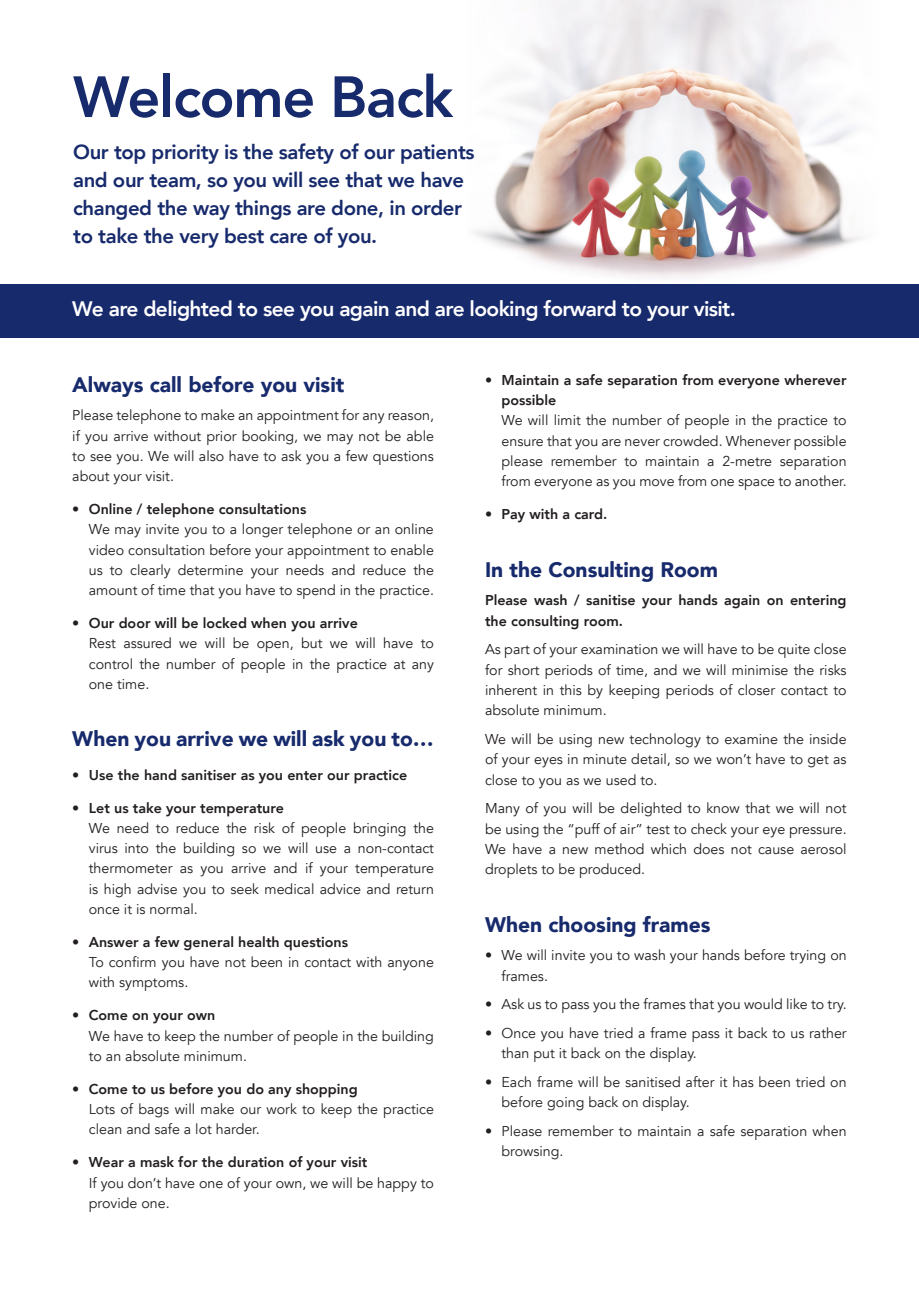
<style>
.page{position:relative;width:919px;height:1289px;background:#fff}
.page>*{position:absolute;margin:0;border:0;box-sizing:border-box;transform-origin:0 0}
.t1{font:800 57.45px "Avenir";letter-spacing:-.02em;color:#172a6c}
.t2{font:900 21px "Avenir";color:#172a6c}
.t3{font:800 20.85px "Avenir";letter-spacing:-.03em;color:#fff}
.t4{font:800 20.4px/27.8px "Avenir";letter-spacing:-.02em;color:#172a6c}
.t5{font:14.25px/20.2px "Avenir";color:#231f20;text-align:justify}
.t6{font:800 14.25px/20.2px "Avenir";color:#231f20}
</style>
<div class="page">
<img style="left:543px;top:0;width:259px;height:278px">
<svg style="left:802px;top:40px;width:60px;height:219px"></svg>
<svg style="left:475px;top:43px;width:68px;height:219px"></svg>
<div style="left:0;top:284px;width:918px;height:53px;background:#172a6c"></div>
<p class="t1" style="left:73px;top:52px;width:381px">Welcome Back</p>
<p class="t4" style="left:73px;top:138px;width:403px">Our top priority is the safety of our patients and our team, so you will see that we have changed the way things are done, in order to take the very best care of you.</p>
<p class="t3" style="left:72px;top:292px;width:665px">We are delighted to see you again and are looking forward to your visit.</p>
<p class="t2" style="left:72px;top:366px;width:273px">Always call before you visit</p>
<p class="t5" style="left:72px;top:405px;width:363px">Please telephone to make an appointment for any reason, if you arrive without prior booking, we may not be able to see you. We will also have to ask you a few questions about your visit.</p>
<p class="t6" style="left:72px;top:499px;width:235px">• Online / telephone consultations</p>
<p class="t5" style="left:89px;top:519px;width:346px">We may invite you to a longer telephone or an online video consultation before your appointment to enable us to clearly determine your needs and reduce the amount of time that you have to spend in the practice.</p>
<p class="t6" style="left:72px;top:613px;width:287px">• Our door will be locked when you arrive</p>
<p class="t5" style="left:89px;top:633px;width:346px">Rest assured we will be open, but we will have to control the number of people in the practice at any one time.</p>
<p class="t2" style="left:72px;top:721px;width:363px">When you arrive we will ask you to…</p>
<p class="t6" style="left:72px;top:764px;width:336px">• Use the hand sanitiser as you enter our practice</p>
<p class="t6" style="left:72px;top:797px;width:213px">• Let us take your temperature</p>
<p class="t5" style="left:89px;top:818px;width:346px">We need to reduce the risk of people bringing the virus into the building so we will use a non-contact thermometer as you arrive and if your temperature is high advise you to seek medical advice and return once it is normal.</p>
<p class="t6" style="left:72px;top:931px;width:277px">• Answer a few general health questions</p>
<p class="t5" style="left:89px;top:952px;width:346px">To confirm you have not been in contact with anyone with symptoms.</p>
<p class="t6" style="left:72px;top:1005px;width:145px">• Come on your own</p>
<p class="t5" style="left:89px;top:1025px;width:346px">We have to keep the number of people in the building to an absolute minimum.</p>
<p class="t6" style="left:72px;top:1078px;width:287px">• Come to us before you do any shopping</p>
<p class="t5" style="left:89px;top:1099px;width:346px">Lots of bags will make our work to keep the practice clean and safe a lot harder.</p>
<p class="t6" style="left:72px;top:1152px;width:296px">• Wear a mask for the duration of your visit</p>
<p class="t5" style="left:89px;top:1172px;width:346px">If you don’t have one of your own, we will be happy to provide one.</p>
<p class="t6" style="left:501px;top:370px;width:346px;text-indent:-16px">• Maintain a safe separation from everyone wherever possible</p>
<p class="t5" style="left:501px;top:410px;width:346px">We will limit the number of people in the practice to ensure that you are never crowded. Whenever possible please remember to maintain a 2-metre separation from everyone as you move from one space to another.</p>
<p class="t6" style="left:485px;top:504px;width:124px">• Pay with a card.</p>
<p class="t2" style="left:485px;top:551px;width:234px">In the Consulting Room</p>
<p class="t6" style="left:485px;top:590px;width:363px">Please wash / sanitise your hands again on entering the consulting room.</p>
<p class="t5" style="left:485px;top:639px;width:363px">As part of your examination we will have to be quite close for short periods of time, and we will minimise the risks inherent in this by keeping periods of closer contact to absolute minimum.</p>
<p class="t5" style="left:485px;top:729px;width:363px">We will be using new technology to examine the inside of your eyes in minute detail, so we won’t have to get as close to you as we used to.</p>
<p class="t5" style="left:485px;top:798px;width:363px">Many of you will be delighted to know that we will not be using the “puff of air” test to check your eye pressure.<br>We have a new method which does not cause aerosol droplets to be produced.</p>
<p class="t2" style="left:485px;top:906px;width:227px">When choosing frames</p>
<p class="t5" style="left:501px;top:945px;width:346px;text-indent:-16px">• We will invite you to wash your hands before trying on frames.</p>
<p class="t5" style="left:485px;top:994px;width:363px">• Ask us to pass you the frames that you would like to try.</p>
<p class="t5" style="left:501px;top:1023px;width:346px;text-indent:-16px">• Once you have tried a frame pass it back to us rather than put it back on the display.</p>
<p class="t5" style="left:501px;top:1072px;width:346px;text-indent:-16px">• Each frame will be sanitised after it has been tried on before going back on display.</p>
<p class="t5" style="left:501px;top:1121px;width:346px;text-indent:-16px">• Please remember to maintain a safe separation when browsing.</p>
</div>
